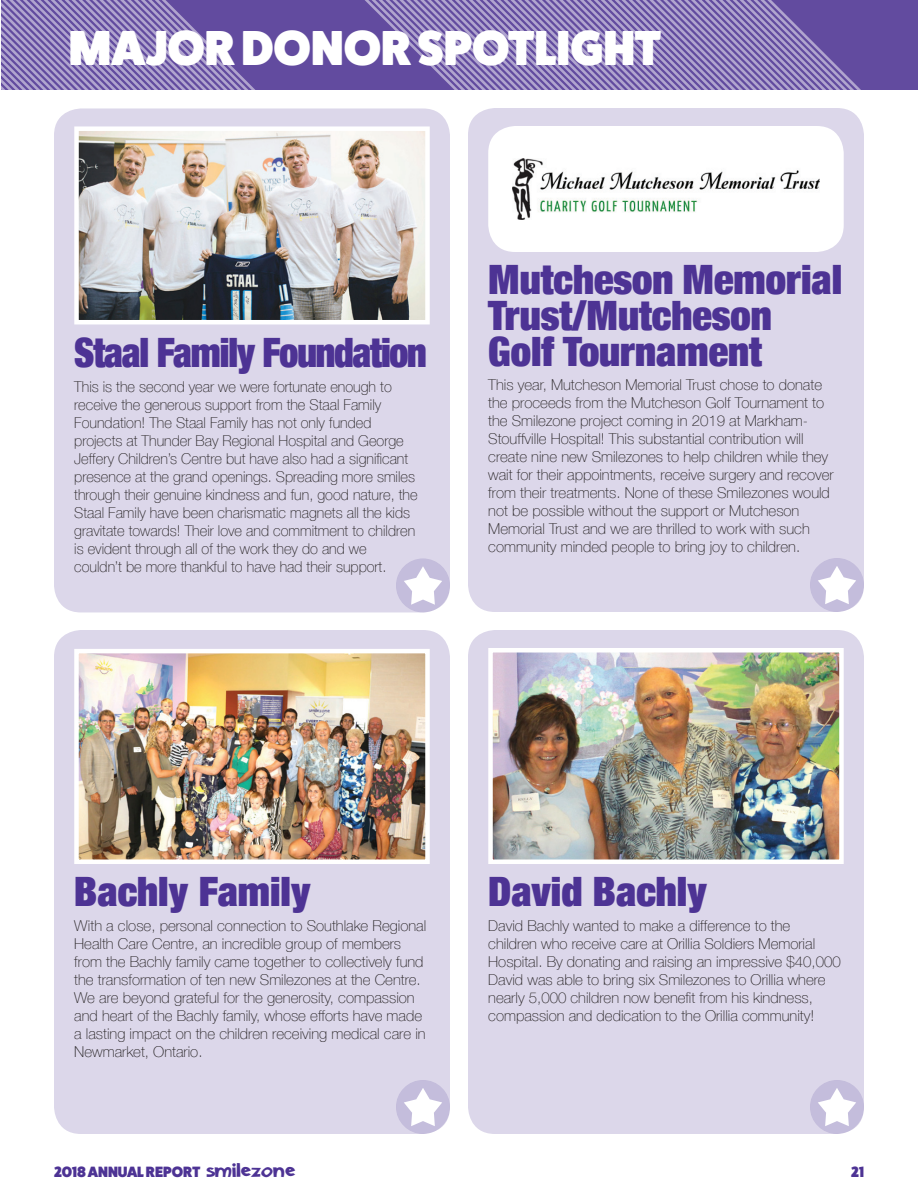
<style>
.page{position:relative;width:918px;height:1188px;background:#fff}
.page>*{position:absolute;margin:0;border:0;box-sizing:border-box;transform-origin:0 0}
.t1{font:49.35px "Fat Frank Free";color:#fff}
.t2{font:900 condensed 40.5px/35.5px "Helvetica Neue LT Com";color:#4d3394}
.t3{font:900 condensed 40.5px "Helvetica Neue LT Com";letter-spacing:-.03em;color:#4d3394;scale:.93 1}
.t4{font:19.5px "Aklatanic";color:#4d3394}
.t5{font:100 15px/18px "Helvetica Neue LT Com";color:#231f20}
.t6{font:15px "Fat Frank Free";color:#4d3394}
</style>
<div class="page">
<svg style="left:1px;top:0;width:917px;height:90px;fill:#624b9f"></svg>
<svg style="left:365px;top:0;width:496px;height:90px"></svg>
<div style="left:54px;top:630px;width:396px;height:504px;background:#dcd7ea;border-radius:27px"></div>
<img style="left:79px;top:654px;width:346px;height:205px">
<div style="left:74px;top:649px;width:356px;height:215px;border:4px solid #fff"></div>
<div style="left:396px;top:1080px;width:54px;height:54px;background:#c4bddc;border-radius:50%"></div>
<svg style="left:404px;top:1088px;width:38px;height:38px"></svg>
<div style="left:468px;top:108px;width:396px;height:504px;background:#dcd7ea;border-radius:27px"></div>
<div style="left:488px;top:126px;width:356px;height:126px;background:#fff;border-radius:27px"></div>
<img style="left:513px;top:158px;width:306px;height:62px">
<div style="left:810px;top:558px;width:54px;height:54px;background:#c4bddc;border-radius:50%"></div>
<svg style="left:818px;top:566px;width:38px;height:38px"></svg>
<div style="left:468px;top:630px;width:396px;height:504px;background:#dcd7ea;border-radius:27px"></div>
<img style="left:493px;top:653px;width:346px;height:206px">
<div style="left:488px;top:648px;width:356px;height:216px;border:4px solid #fff"></div>
<div style="left:810px;top:1080px;width:54px;height:54px;background:#c4bddc;border-radius:50%"></div>
<svg style="left:818px;top:1088px;width:38px;height:38px"></svg>
<div style="left:54px;top:108px;width:396px;height:504px;background:#dcd7ea;border-radius:27px"></div>
<div style="left:396px;top:558px;width:54px;height:54px;background:#c4bddc;border-radius:50%"></div>
<svg style="left:404px;top:567px;width:38px;height:38px"></svg>
<img style="left:79px;top:131px;width:346px;height:188px">
<div style="left:74px;top:126px;width:356px;height:198px;border:4px solid #fff"></div>
<h1 class="t1" style="left:69px;top:27px;width:33px">MAJ</h1>
<h1 class="t1" style="left:167px;top:27px;width:495px">OR DONOR SPOTLIGHT</h1>
<h2 class="t3" style="left:74px;top:327px;width:381px">Staal Family Foundation</h2>
<p class="t5" style="left:74px;top:377px;width:345px">This is the second year we were fortunate enough to receive the generous support from the Staal Family Foundation! The Staal Family has not only funded projects at Thunder Bay Regional Hospital and George Jeffery Children’s Centre but have also had a significant presence at the grand openings. Spreading more smiles through their genuine kindness and fun, good nature, the Staal Family have been charismatic magnets all the kids gravitate towards! Their love and commitment to children is evident through all of the work they do and we couldn’t be more thankful to have had their support.</p>
<h2 class="t2" style="left:488px;top:261px;width:356px">Mutcheson Memorial<br>Trust/Mutcheson<br>Golf Tournament</h2>
<p class="t5" style="left:488px;top:376px;width:347px">This year, Mutcheson Memorial Trust chose to donate the proceeds from the Mutcheson Golf Tournament to the Smilezone project coming in 2019 at Markham-Stouffville Hospital! This substantial contribution will create nine new Smilezones to help children while they wait for their appointments, receive surgery and recover from their treatments. None of these Smilezones would not be possible without the support or Mutcheson Memorial Trust and we are thrilled to work with such community minded people to bring joy to children.</p>
<h2 class="t2" style="left:74px;top:873px;width:238px">Bachly Family</h2>
<p class="t5" style="left:74px;top:917px;width:354px">With a close, personal connection to Southlake Regional Health Care Centre, an incredible group of members from the Bachly family came together to collectively fund the transformation of ten new Smilezones at the Centre.<br>We are beyond grateful for the generosity, compassion and heart of the Bachly family, whose efforts have made a lasting impact on the children receiving medical care in Newmarket, Ontario.</p>
<h2 class="t2" style="left:488px;top:873px;width:220px">David Bachly</h2>
<p class="t5" style="left:488px;top:917px;width:354px">David Bachly wanted to make a difference to the children who receive care at Orillia Soldiers Memorial Hospital. By donating and raising an impressive $40,000<br>David was able to bring six Smilezones to Orillia where nearly 5,000 children now benefit from his kindness, compassion and dedication to the Orillia community!</p>
<p class="t6" style="left:54px;top:1166px;width:55px">2018 ANNU</p>
<p class="t6" style="left:127px;top:1166px;width:56px">ALREPORT</p>
<h3 class="t4" style="left:206px;top:1159px;width:91px">smilezone</h3>
<p class="t6" style="left:851px;top:1166px;width:14px">21</p>
</div>
